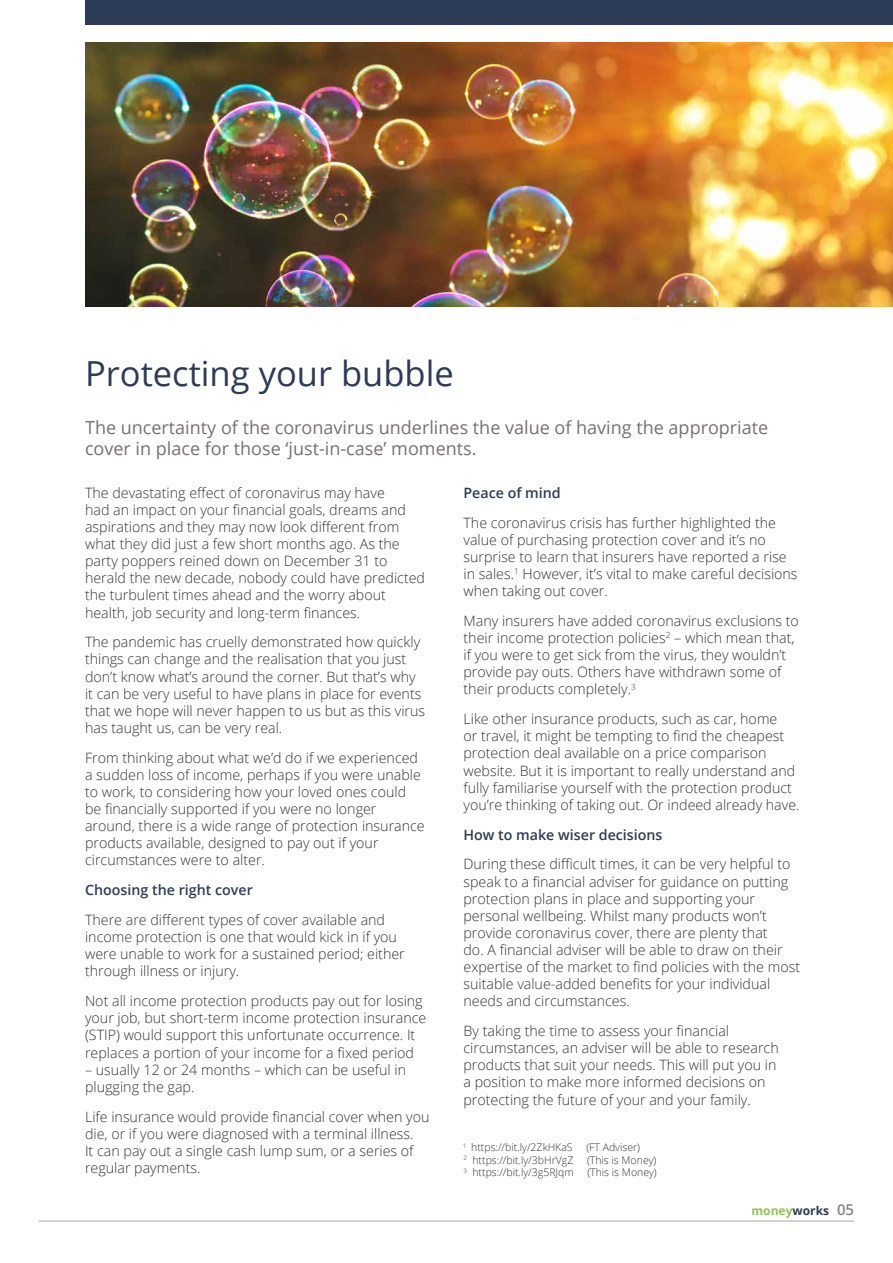
<style>
.page{position:relative;width:893px;height:1263px;background:#fff}
.page>*{position:absolute;margin:0;border:0;box-sizing:border-box;transform-origin:0 0}
.t1{font:34.5px "Open Sans";color:#2d3c56}
.t2{font:18px/21.6px "Open Sans";color:#757172}
.t3{font:600 15px "Open Sans";color:#878787}
.t4{font:300 14.25px/17.1px "Open Sans";color:#333232}
.t5{font:600 14.25px "Open Sans";color:#2d3c56}
.t6{font:700 12px "Open Sans";color:#91c256}
.t7{font:300 10.5px "Open Sans";color:#333232}
.s1{color:#2d3c56}
</style>
<div class="page">
<hr style="left:39px;top:1220px;width:815px;height:1px;background:#b3b2b2">
<img style="left:85px;top:43px;width:808px;height:263px">
<div style="left:85px;top:0;width:808px;height:24px;background:#2d3c56"></div>
<h1 class="t1" style="left:85px;top:349px;width:370px">Protecting your bubble</h1>
<p class="t2" style="left:85px;top:416px;width:685px">The uncertainty of the coronavirus underlines the value of having the appropriate cover in place for those ‘just-in-case’ moments.</p>
<p class="t4" style="left:85px;top:484px;width:342px">The devastating effect of coronavirus may have<br>had an impact on your financial goals, dreams and aspirations and they may now look different from what they did just a few short months ago. As the party poppers reined down on December 31 to herald the new decade, nobody could have predicted the turbulent times ahead and the worry about health, job security and long-term finances.</p>
<p class="t4" style="left:85px;top:633px;width:342px">The pandemic has cruelly demonstrated how quickly things can change and the realisation that you just don’t know what’s around the corner. But that’s why it can be very useful to have plans in place for events that we hope will never happen to us but as this virus has taught us, can be very real.</p>
<p class="t4" style="left:85px;top:749px;width:341px">From thinking about what we’d do if we experienced a sudden loss of income, perhaps if you were unable to work, to considering how your loved ones could be financially supported if you were no longer around, there is a wide range of protection insurance products available, designed to pay out if your circumstances were to alter.</p>
<p class="t5" style="left:85px;top:880px;width:169px">Choosing the right cover</p>
<p class="t4" style="left:85px;top:911px;width:321px">There are different types of cover available and income protection is one that would kick in if you were unable to work for a sustained period; either through illness or injury.</p>
<p class="t4" style="left:85px;top:992px;width:343px">Not all income protection products pay out for losing your job, but short-term income protection insurance (STIP) would support this unfortunate occurrence. It replaces a portion of your income for a fixed period</p>
<p class="t4" style="left:85px;top:1060px;width:323px">– usually 12 or 24 months – which can be useful in plugging the gap.</p>
<p class="t4" style="left:85px;top:1107px;width:346px">Life insurance would provide financial cover when you die, or if you were diagnosed with a terminal illness.<br>It can pay out a single cash lump sum, or a series of regular payments.</p>
<p class="t5" style="left:463px;top:483px;width:99px">Peace of mind</p>
<p class="t4" style="left:463px;top:513px;width:336px">The coronavirus crisis has further highlighted the value of purchasing protection cover and it’s no surprise to learn that insurers have reported a rise in sales.<sup>1</sup> However, it’s vital to make careful decisions when taking out cover.</p>
<p class="t4" style="left:463px;top:612px;width:337px">Many insurers have added coronavirus exclusions to their income protection policies<sup>2</sup> – which mean that, if you were to get sick from the virus, they wouldn’t provide pay outs. Others have withdrawn some of their products completely.<sup>3</sup></p>
<p class="t4" style="left:463px;top:710px;width:338px">Like other insurance products, such as car, home<br>or travel, it might be tempting to find the cheapest protection deal available on a price comparison website. But it is important to really understand and fully familiarise yourself with the protection product you’re thinking of taking out. Or indeed already have.</p>
<p class="t5" style="left:463px;top:825px;width:201px">How to make wiser decisions</p>
<p class="t4" style="left:463px;top:855px;width:338px">During these difficult times, it can be very helpful to speak to a financial adviser for guidance on putting protection plans in place and supporting your personal wellbeing. Whilst many products won’t provide coronavirus cover, there are plenty that<br>do. A financial adviser will be able to draw on their expertise of the market to find policies with the most suitable value-added benefits for your individual needs and circumstances.</p>
<p class="t4" style="left:463px;top:1022px;width:317px">By taking the time to assess your financial circumstances, an adviser will be able to research products that suit your needs. This will put you in a position to make more informed decisions on protecting the future of your and your family.</p>
<p class="t7" style="left:463px;top:1140px;width:111px"><sup>1</sup> https://bit.ly/2ZkHKaS</p>
<p class="t7" style="left:586px;top:1140px;width:55px">(FT Adviser)</p>
<p class="t7" style="left:463px;top:1153px;width:111px"><sup>2</sup> https://bit.ly/3bHrVgZ</p>
<p class="t7" style="left:587px;top:1153px;width:71px">(This is Money)</p>
<p class="t7" style="left:463px;top:1165px;width:112px"><sup>3</sup> https://bit.ly/3g5RJqm</p>
<p class="t7" style="left:587px;top:1165px;width:71px">(This is Money)</p>
<p class="t6" style="left:751px;top:1202px;width:79px">money<span class="s1">works</span></p>
<p class="t3" style="left:837px;top:1199px;width:19px">05</p>
</div>
